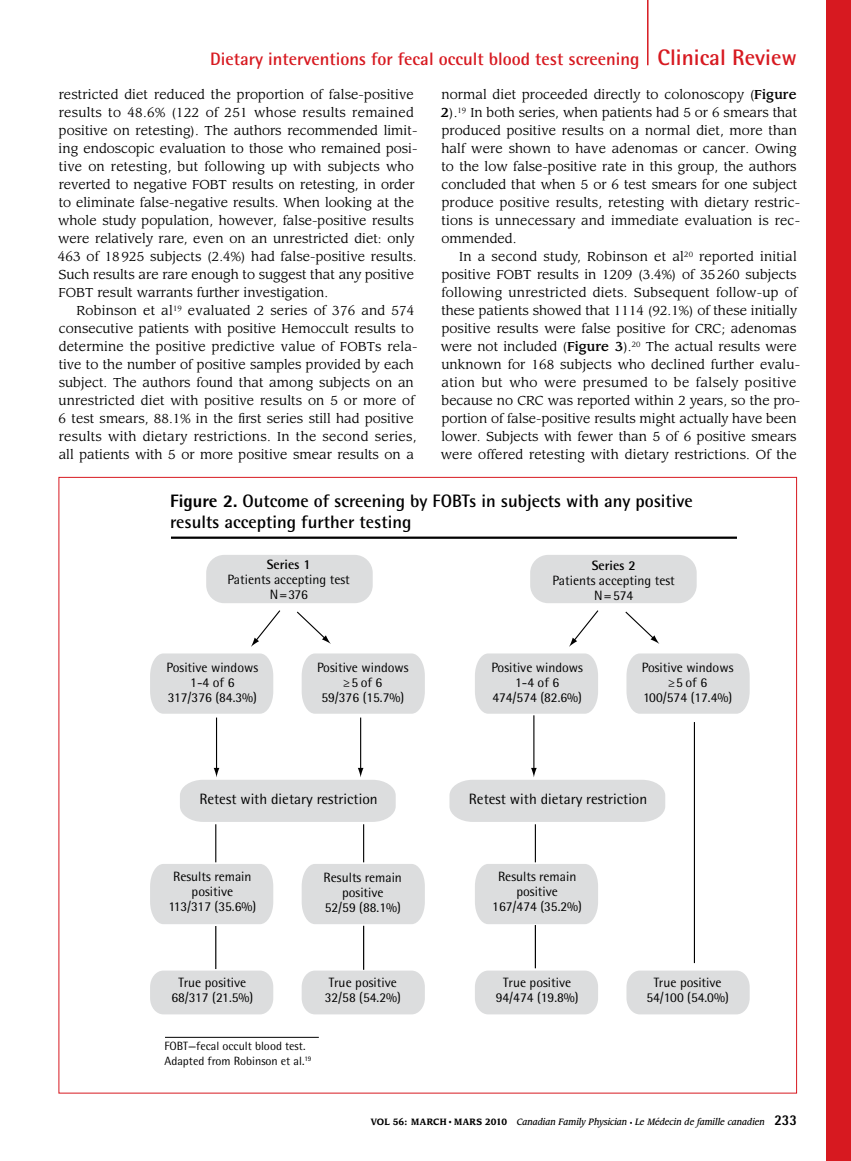
<style>
.page{position:relative;width:851px;height:1161px;background:#fff}
.page>*{position:absolute;margin:0;border:0;box-sizing:border-box;transform-origin:0 0}
.t1{font:700 18px/21.6px "Rotis Semi Sans Std";color:#000}
.t2{font:700 18px "Rotis Semi Sans Std";color:#d71920}
.t3{font:15px "Rotis Semi Sans Std";color:#000}
.t4{font:13.5px/15px "Rotis Semi Sans Std";color:#000;text-align:center}
.t5{font:700 13.5px "Rotis Semi Sans Std";color:#000}
.t6{font:12.75px/18px "Leawood Std";letter-spacing:.005em;color:#000}
.t7{font:12px/14.4px "Rotis Semi Sans Std";color:#000}
.t8{font:italic 500 9px "Leawood Std";color:#000;scale:.9 1}
.s1{font-size:22.5px}
.s2{font-weight:500}
.s3{font-weight:800}
.s4{font-weight:700;font-style:normal}
.s5{font-family:"Times";font-weight:400;font-style:normal}
.s6{font-style:normal;font-size:6px}
.s7{font-family:"Rotis Semi Sans Std";font-weight:800;font-style:normal;font-size:15px}
</style>
<div class="page">
<div style="left:826px;top:0;width:24px;height:1161px;background:#d71920"></div>
<hr style="left:647px;top:0;width:1px;height:65px;background:#d71920">
<div style="left:206px;top:555px;width:167px;height:48px;background:#dcddde;border-radius:18px"></div>
<div style="left:150px;top:653px;width:123px;height:61px;background:#dcddde"></div>
<hr style="left:171px;top:537px;width:566px;height:2px;background:#000">
<div style="left:530px;top:555px;width:166px;height:48px;background:#dcddde;border-radius:18px"></div>
<svg style="left:301px;top:653px;width:124px;height:61px;background:#dddedf"></svg>
<div style="left:475px;top:653px;width:123px;height:61px;background:#dcddde"></div>
<div style="left:150px;top:864px;width:123px;height:60px;background:#dcddde"></div>
<div style="left:301px;top:864px;width:124px;height:60px;background:#dcddde"></div>
<div style="left:475px;top:864px;width:123px;height:60px;background:#dcddde"></div>
<div style="left:626px;top:653px;width:123px;height:61px;background:#dcddde"></div>
<div style="left:150px;top:971px;width:123px;height:43px;background:#dcddde"></div>
<div style="left:301px;top:971px;width:124px;height:43px;background:#dcddde"></div>
<div style="left:475px;top:971px;width:123px;height:43px;background:#dcddde"></div>
<div style="left:626px;top:971px;width:123px;height:43px;background:#dcddde"></div>
<hr style="left:165px;top:1037px;width:154px;height:1px;background:#000">
<svg style="left:251px;top:610px;width:30px;height:37px"></svg>
<svg style="left:569px;top:610px;width:30px;height:37px"></svg>
<svg style="left:297px;top:611px;width:34px;height:33px"></svg>
<svg style="left:625px;top:611px;width:34px;height:33px"></svg>
<hr style="left:216px;top:718px;width:1px;height:52px;background:#000">
<hr style="left:360px;top:718px;width:1px;height:52px;background:#000">
<svg style="left:180px;top:768px;width:215px;height:54px"></svg>
<hr style="left:533px;top:715px;width:1px;height:55px;background:#000">
<svg style="left:449px;top:768px;width:216px;height:54px"></svg>
<hr style="left:215px;top:824px;width:1px;height:38px;background:#000">
<hr style="left:215px;top:926px;width:1px;height:43px;background:#000">
<hr style="left:363px;top:824px;width:1px;height:38px;background:#000">
<hr style="left:363px;top:926px;width:1px;height:44px;background:#000">
<hr style="left:535px;top:824px;width:1px;height:38px;background:#000">
<hr style="left:534px;top:925px;width:2px;height:43px;background:#000">
<hr style="left:693px;top:722px;width:2px;height:241px;background:#000">
<h1 class="t2" style="left:210px;top:48px;width:588px">Dietary interventions for fecal occult blood test screening <span class="s1">Clinical Review</span></h1>
<p class="t6" style="left:58px;top:86px;width:361px">restricted diet reduced the proportion of false-positive results to 48.6% (122 of 251 whose results remained positive on retesting). The authors recommended limit&shy;ing endoscopic evaluation to those who remained posi&shy;tive on retesting, but following up with subjects who reverted to negative FOBT results on retesting, in order to eliminate false-negative results. When looking at the whole study population, however, false-positive results were relatively rare, even on an unrestricted diet: only 463 of 18925 subjects (2.4%) had false-positive results.<br>Such results are rare enough to suggest that any positive FOBT result warrants further investigation.</p>
<p class="t6" style="left:59px;top:302px;width:360px;text-indent:18px">Robinson et al<sup>19</sup> evaluated 2 series of 376 and 574 consecutive patients with positive Hemoccult results to determine the positive predictive value of FOBTs rela&shy;tive to the number of positive samples provided by each subject. The authors found that among subjects on an unrestricted diet with positive results on 5 or more of 6 test smears, 88.1% in the first series still had positive results with dietary restrictions. In the second series, all patients with 5 or more positive smear results on a</p>
<p class="t6" style="left:441px;top:86px;width:361px">normal diet proceeded directly to colonoscopy (<span class="s2">Figure 2</span>).<sup>19</sup> In both series, when patients had 5 or 6 smears that produced positive results on a normal diet, more than half were shown to have adenomas or cancer. Owing to the low false-positive rate in this group, the authors concluded that when 5 or 6 test smears for one subject produce positive results, retesting with dietary restric&shy;tions is unnecessary and immediate evaluation is rec&shy;ommended.</p>
<p class="t6" style="left:441px;top:248px;width:361px;text-indent:18px">In a second study, Robinson et al<sup>20</sup> reported initial positive FOBT results in 1209 (3.4%) of 35 260 subjects following unrestricted diets. Subsequent follow-up of these patients showed that 1114 (92.1%) of these initially positive results were false positive for CRC; adenomas were not included (<span class="s2">Figure 3</span>).<sup>20</sup> The actual results were unknown for 168 subjects who declined further evalu&shy;ation but who were presumed to be falsely positive because no CRC was reported within 2 years, so the pro&shy;portion of false-positive results might actually have been lower. Subjects with fewer than 5 of 6 positive smears were offered retesting with dietary restrictions. Of the</p>
<h1 class="t1" style="left:170px;top:490px;width:524px"><span class="s3">Figure 2.</span> Outcome of screening by FOBTs in subjects with any positive results accepting further testing</h1>
<p class="t5" style="left:267px;top:556px;width:45px">Series 1</p>
<p class="t4" style="left:228px;top:572px;width:124px">Patients accepting test<br>N = 376</p>
<p class="t5" style="left:591px;top:557px;width:45px">Series 2</p>
<p class="t4" style="left:552px;top:573px;width:124px">Patients accepting test<br>N = 574</p>
<p class="t4" style="left:166px;top:660px;width:93px">Positive windows<br>1-4 of 6<br>317/376 (84.3%)</p>
<p class="t4" style="left:317px;top:660px;width:93px">Positive windows ≥ 5 of 6<br>59/376 (15.7%)</p>
<p class="t4" style="left:491px;top:660px;width:93px">Positive windows<br>1-4 of 6<br>474/574 (82.6%)</p>
<p class="t4" style="left:641px;top:660px;width:93px">Positive windows ≥ 5 of 6<br>100/574 (17.4%)</p>
<p class="t3" style="left:199px;top:790px;width:180px">Retest with dietary restriction</p>
<p class="t3" style="left:469px;top:790px;width:180px">Retest with dietary restriction</p>
<p class="t4" style="left:168px;top:869px;width:89px">Results remain positive<br>113/317 (35.6%)</p>
<p class="t4" style="left:323px;top:870px;width:80px">Results remain positive<br>52/59 (88.1%)</p>
<p class="t4" style="left:492px;top:869px;width:91px">Results remain positive<br>167/474 (35.2%)</p>
<p class="t4" style="left:171px;top:975px;width:83px">True positive<br>68/317 (21.5%)</p>
<p class="t4" style="left:325px;top:975px;width:78px">True positive<br>32/58 (54.2%)</p>
<p class="t4" style="left:495px;top:975px;width:84px">True positive<br>94/474 (19.8%)</p>
<p class="t4" style="left:646px;top:975px;width:84px">True positive<br>54/100 (54.0%)</p>
<p class="t7" style="left:164px;top:1039px;width:148px">FOBT—fecal occult blood test.<br>Adapted from Robinson et al.<sup>19</sup></p>
<p class="t8" style="left:370px;top:1116px;width:475px"><span class="s4">VOL 56: MARCH</span> <span class="s5">•</span> <span class="s4">MARS 2010</span> Canadian Family Physician <span class="s6">•</span> Le Médecin de famille canadien <span class="s7">233</span></p>
</div>
